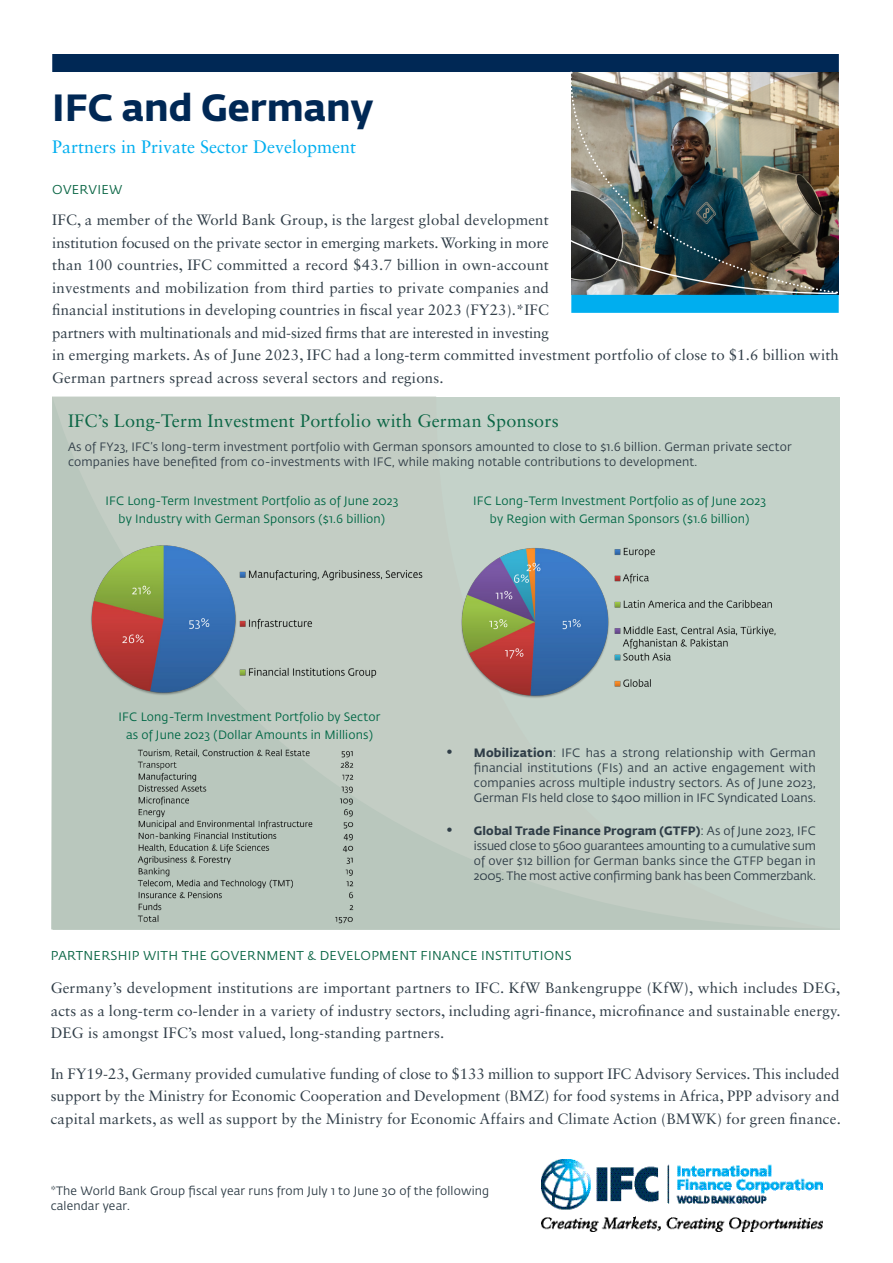
<style>
.page{position:relative;width:893px;height:1263px;background:#fff}
.page>*{position:absolute;margin:0;border:0;box-sizing:border-box;transform-origin:0 0}
.t1{font:700 37.5px "Fedra Sans Std";color:#002855}
.Body_Subheads{font:18px "Sabon LT Std";letter-spacing:.015em;color:#0b6645}
.Subheader{font:18px "Sabon LT Std";color:#00aeef}
.Body{font:15px/22.5px "Sabon LT Std";letter-spacing:.015em;color:#313e48;text-align:justify}
.Body-2{font:12.75px "Fedra Sans Std";letter-spacing:.025em;color:#0b6645}
.Body_Subheads-2{font:12.75px "Fedra Sans Std";letter-spacing:.025em;color:#0b6645}
.Body-3{font:12px/15px "Fedra Sans Std";color:#2f3d47;text-align:justify}
.Body-4{font:12px "Fedra Sans Std";letter-spacing:.015em;color:#006745}
.Body-5{font:12px/15px "Fedra Sans Std";letter-spacing:.015em;color:#313e48}
.s1{font-weight:700;font-size:15px}
.s2{font-weight:700}
</style>
<div class="page">
<div style="left:52px;top:54px;width:787px;height:18px;background:#002855"></div>
<div style="left:571px;top:295px;width:268px;height:18px;background:#00aeef"></div>
<img style="left:571px;top:72px;width:267px;height:223px">
<img style="left:541px;top:1160px;width:281px;height:71px">
<svg style="left:51px;top:397px;width:789px;height:532px;background:#c1cec4"></svg>
<img style="left:461px;top:534px;width:340px;height:177px">
<img style="left:90px;top:531px;width:339px;height:183px">
<img style="left:138px;top:746px;width:216px;height:183px">
<p class="t1" style="left:52px;top:83px;width:322px">IFC and Germany</p>
<p class="Subheader" style="left:52px;top:136px;width:306px">Partners in Private Sector Development</p>
<p class="Body_Subheads-2" style="left:52px;top:182px;width:71px">OVERVIEW</p>
<p class="Body" style="left:52px;top:209px;width:788px;text-align:left">IFC, a member of the World Bank Group, is the largest global development<br>institution focused on the private sector in emerging markets. Working in more<br>than 100 countries, IFC committed a record $43.7 billion in own-account<br>investments and mobilization from third parties to private companies and<br>financial institutions in developing countries in fiscal year 2023 (FY23).*IFC<br>partners with multinationals and mid-sized firms that are interested in investing<br>in emerging markets. As of June 2023, IFC had a long-term committed investment portfolio of close to $1.6 billion with German partners spread across several sectors and regions.</p>
<p class="Body_Subheads" style="left:68px;top:410px;width:492px">IFC’s Long-Term Investment Portfolio with German Sponsors</p>
<p class="Body-5" style="left:68px;top:439px;width:725px">As of FY23, IFC’s long-term investment portfolio with German sponsors amounted to close to $1.6 billion. German private sector companies have benefited from co-investments with IFC, while making notable contributions to development.</p>
<p class="Body-4" style="left:105px;top:493px;width:295px">IFC Long-Term Investment Portfolio as of June 2023</p>
<p class="Body-4" style="left:119px;top:511px;width:268px">by Industry with German Sponsors ($1.6 billion)</p>
<p class="Body-4" style="left:473px;top:493px;width:295px">IFC Long-Term Investment Portfolio as of June 2023</p>
<p class="Body-4" style="left:490px;top:511px;width:261px">by Region with German Sponsors ($1.6 billion)</p>
<p class="Body-4" style="left:119px;top:709px;width:263px">IFC Long-Term Investment Portfolio by Sector</p>
<p class="Body-4" style="left:126px;top:727px;width:248px">as of June 2023 (Dollar Amounts in Millions)</p>
<p class="Body-3" style="left:474px;top:745px;width:343px;text-indent:-27px"><span class="s1">•</span> <span class="s2">Mobilization</span>: IFC has a strong relationship with German financial institutions (FIs) and an active engagement with companies across multiple industry sectors. As of June 2023, German FIs held close to $400 million in IFC Syndicated Loans.</p>
<p class="Body-3" style="left:474px;top:823px;width:343px;text-indent:-27px"><span class="s1">•</span> <span class="s2">Global Trade Finance Program (GTFP)</span>: As of June 2023, IFC issued close to 5600 guarantees amounting to a cumulative sum of over $12 billion for German banks since the GTFP began in 2005. The most active confirming bank has been Commerzbank.</p>
<p class="Body-2" style="left:51px;top:948px;width:522px">PARTNERSHIP WITH THE GOVERNMENT &amp; DEVELOPMENT FINANCE INSTITUTIONS</p>
<p class="Body" style="left:51px;top:977px;width:791px">Germany’s development institutions are important partners to IFC. KfW Bankengruppe (KfW), which includes DEG, acts as a long-term co-lender in a variety of industry sectors, including agri-finance, microfinance and sustainable energy.<br>DEG is amongst IFC’s most valued, long-standing partners.</p>
<p class="Body" style="left:51px;top:1062px;width:792px">In FY19-23, Germany provided cumulative funding of close to $133 million to support IFC Advisory Services. This included support by the Ministry for Economic Cooperation and Development (BMZ) for food systems in Africa, PPP advisory and capital markets, as well as support by the Ministry for Economic Affairs and Climate Action (BMWK) for green finance.</p>
<p class="Body-3" style="left:51px;top:1184px;width:440px;line-height:14.4px">*The World Bank Group fiscal year runs from July 1 to June 30 of the following calendar year.</p>
</div>
